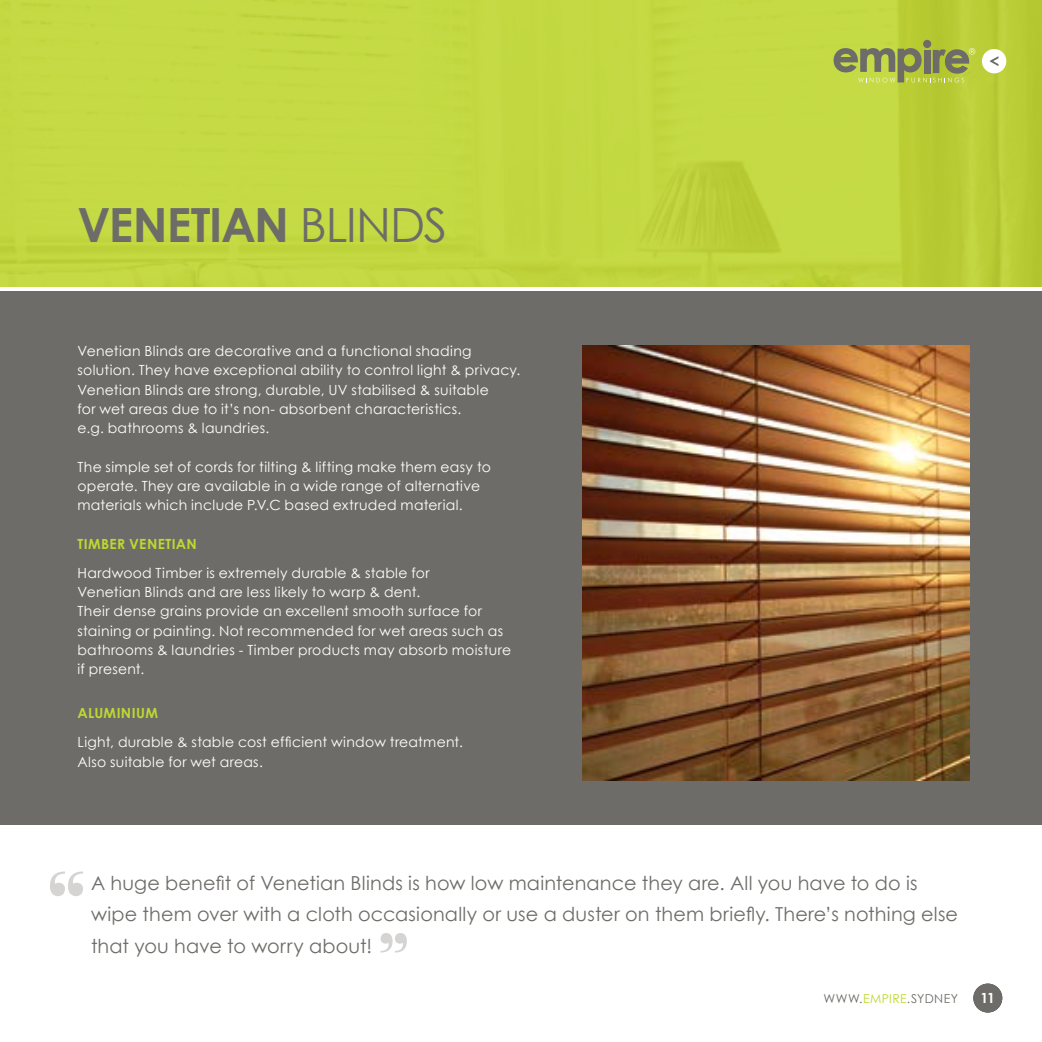
<style>
.page{position:relative;width:1042px;height:1042px;background:#fff}
.page>*{position:absolute;margin:0;border:0;box-sizing:border-box;transform-origin:0 0}
.t1{font:700 47.07px "Century Gothic";letter-spacing:-.025em;color:#6d6c68}
.t2{font:19.25px/31.5px "Century Gothic";letter-spacing:.005em;color:#6d6c68}
.t3{font:14px/19.2px "Century Gothic";letter-spacing:.02em;color:#fff}
.t4{font:700 14px "Century Gothic";letter-spacing:.025em;color:#bfd730}
.t5{font:700 14px "Century Gothic";color:#fff}
.t6{font:12.25px "Century Gothic";letter-spacing:.035em;color:#6d6c68}
.s1{font-weight:400}
.s2{color:#bfd730}
</style>
<div class="page">
<div style="left:0;top:0;width:1042px;height:287px;background:linear-gradient(to right,#c6dc45,#bed23b)"></div>
<div style="left:0;top:291px;width:1042px;height:533px;background:#6d6c68"></div>
<div style="left:982px;top:49px;width:24px;height:24px;background:#fff;border-radius:50%"></div>
<svg style="left:990px;top:56px;width:8px;height:10px"></svg>
<svg style="left:50px;top:871px;width:33px;height:25px"></svg>
<svg style="left:381px;top:933px;width:26px;height:19px"></svg>
<img style="left:582px;top:345px;width:387px;height:435px">
<svg style="left:833px;top:40px;width:142px;height:43px;background:#a1ad4e"></svg>
<div style="left:973px;top:983px;width:29px;height:29px;background:#6d6c68;border-radius:50%"></div>
<h1 class="t1" style="left:78px;top:196px;width:371px">VENETIAN <span class="s1">BLINDS</span></h1>
<p class="t3" style="left:78px;top:341px;width:444px">Venetian Blinds are decorative and a functional shading solution. They have exceptional ability to control light &amp; privacy.<br>Venetian Blinds are strong, durable, UV stabilised &amp; suitable<br>for wet areas due to it’s non- absorbent characteristics.<br>e.g. bathrooms &amp; laundries.</p>
<p class="t3" style="left:78px;top:457px;width:415px">The simple set of cords for tilting &amp; lifting make them easy to operate. They are available in a wide range of alternative materials which include P.V.C based extruded material.</p>
<p class="t4" style="left:78px;top:535px;width:121px">TIMBER VENETIAN</p>
<p class="t3" style="left:78px;top:563px;width:435px">Hardwood Timber is extremely durable &amp; stable for<br>Venetian Blinds and are less likely to warp &amp; dent.<br>Their dense grains provide an excellent smooth surface for staining or painting. Not recommended for wet areas such as bathrooms &amp; laundries - Timber products may absorb moisture if present.</p>
<p class="t4" style="left:78px;top:704px;width:82px">ALUMINIUM</p>
<p class="t3" style="left:78px;top:732px;width:387px">Light, durable &amp; stable cost efficient window treatment.<br>Also suitable for wet areas.</p>
<h2 class="t2" style="left:91px;top:866px;width:868px">A huge benefit of Venetian Blinds is how low maintenance they are. All you have to do is wipe them over with a cloth occasionally or use a duster on them briefly. There’s nothing else that you have to worry about!</h2>
<p class="t6" style="left:823px;top:991px;width:136px">www.<span class="s2">EMPIRE</span>.SYDNEY</p>
<p class="t5" style="left:980px;top:989px;width:16px">11</p>
</div>
